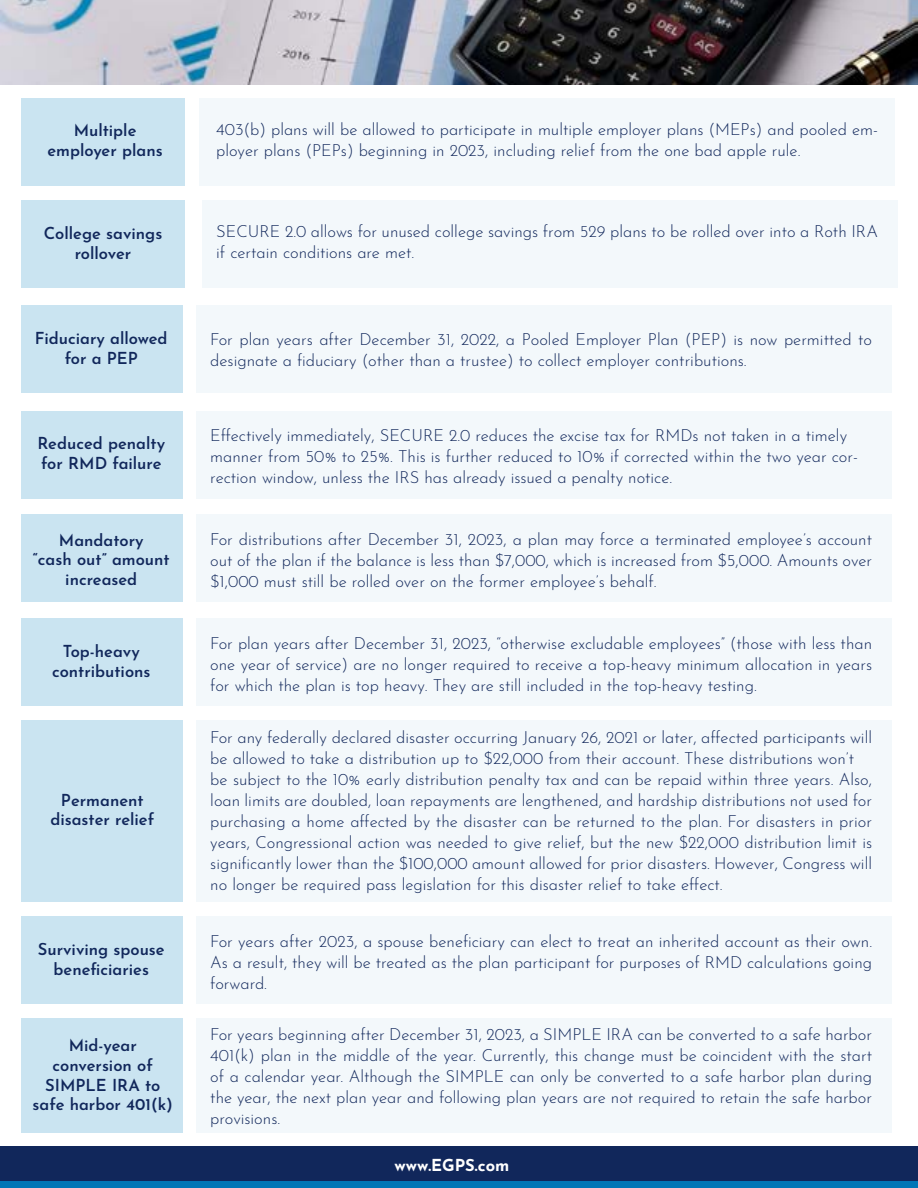
<style>
.page{position:relative;width:918px;height:1188px;background:#fff}
.page>*{position:absolute;margin:0;border:0;box-sizing:border-box;transform-origin:0 0}
.t1{font:300 16.5px/21px "Josefin Sans";color:#11275b}
.t2{font:600 16.5px/19.8px "Josefin Sans";color:#11275b;text-align:center}
.t3{font:700 16.5px "Josefin Sans";color:#fff}
</style>
<div class="page">
<img style="left:0;top:0;width:918px;height:84px">
<div style="left:0;top:1146px;width:918px;height:42px;background:#11275b"></div>
<div style="left:0;top:1182px;width:918px;height:6px;background:#0076b6"></div>
<div style="left:196px;top:306px;width:696px;height:87px;background:#f3f8fb"></div>
<div style="left:22px;top:306px;width:161px;height:87px;background:#cae4f1"></div>
<div style="left:196px;top:411px;width:696px;height:88px;background:#f3f8fb"></div>
<div style="left:22px;top:411px;width:161px;height:88px;background:#cae4f1"></div>
<div style="left:196px;top:514px;width:696px;height:88px;background:#f3f8fb"></div>
<div style="left:22px;top:514px;width:161px;height:88px;background:#cae4f1"></div>
<div style="left:196px;top:618px;width:696px;height:88px;background:#f3f8fb"></div>
<div style="left:22px;top:618px;width:161px;height:88px;background:#cae4f1"></div>
<div style="left:196px;top:720px;width:696px;height:182px;background:#f3f8fb"></div>
<div style="left:22px;top:720px;width:161px;height:182px;background:#cae4f1"></div>
<div style="left:196px;top:916px;width:696px;height:88px;background:#f3f8fb"></div>
<div style="left:22px;top:916px;width:161px;height:88px;background:#cae4f1"></div>
<div style="left:196px;top:1019px;width:696px;height:114px;background:#f3f8fb"></div>
<div style="left:22px;top:1019px;width:161px;height:114px;background:#cae4f1"></div>
<div style="left:199px;top:98px;width:696px;height:88px;background:#f3f8fb"></div>
<div style="left:22px;top:98px;width:163px;height:88px;background:#cae4f1"></div>
<div style="left:202px;top:200px;width:696px;height:88px;background:#f3f8fb"></div>
<div style="left:22px;top:200px;width:163px;height:88px;background:#cae4f1"></div>
<p class="t2" style="left:47px;top:118px;width:117px">Multiple employer plans</p>
<p class="t2" style="left:44px;top:221px;width:120px">College savings rollover</p>
<p class="t1" style="left:216px;top:117px;width:663px">403(b) plans will be allowed to participate in multiple employer plans (MEPs) and pooled em&shy;ployer plans (PEPs) beginning in 2023, including relief from the one bad apple rule.</p>
<p class="t1" style="left:216px;top:219px;width:663px">SECURE 2.0 allows for unused college savings from 529 plans to be rolled over into a Roth IRA if certain conditions are met.</p>
<p class="t2" style="left:35px;top:326px;width:134px">Fiduciary allowed for a PEP</p>
<p class="t1" style="left:210px;top:327px;width:663px">For plan years after December 31, 2022, a Pooled Employer Plan (PEP) is now permitted to designate a fiduciary (other than a trustee) to collect employer contributions.</p>
<p class="t2" style="left:38px;top:432px;width:129px;text-align:left">Reduced penalty for RMD failure</p>
<p class="t1" style="left:210px;top:424px;width:649px">Effectively immediately, SECURE 2.0 reduces the excise tax for RMDs not taken in a timely manner from 50% to 25%. This is further reduced to 10% if corrected within the two year cor&shy;rection window, unless the IRS has already issued a penalty notice.</p>
<p class="t2" style="left:33px;top:528px;width:138px">Mandatory<br>“cash out” amount increased</p>
<p class="t1" style="left:210px;top:527px;width:663px;text-align:justify">For distributions after December 31, 2023, a plan may force a terminated employee’s account out of the plan if the balance is less than $7,000, which is increased from $5,000. Amounts over $1,000 must still be rolled over on the former employee’s behalf.</p>
<p class="t2" style="left:52px;top:639px;width:100px">Top-heavy contributions</p>
<p class="t1" style="left:210px;top:631px;width:663px;text-align:justify">For plan years after December 31, 2023, “otherwise excludable employees” (those with less than one year of service) are no longer required to receive a top-heavy minimum allocation in years for which the plan is top heavy. They are still included in the top-heavy testing.</p>
<p class="t2" style="left:50px;top:788px;width:105px">Permanent disaster relief</p>
<p class="t1" style="left:210px;top:726px;width:663px">For any federally declared disaster occurring January 26, 2021 or later, affected participants will be allowed to take a distribution up to $22,000 from their account. These distributions won’t be subject to the 10% early distribution penalty tax and can be repaid within three years. Also, loan limits are doubled, loan repayments are lengthened, and hardship distributions not used for purchasing a home affected by the disaster can be returned to the plan. For disasters in prior years, Congressional action was needed to give relief, but the new $22,000 distribution limit is significantly lower than the $100,000 amount allowed for prior disasters. However, Congress will no longer be required pass legislation for this disaster relief to take effect.</p>
<p class="t2" style="left:38px;top:937px;width:128px">Surviving spouse beneficiaries</p>
<p class="t1" style="left:210px;top:929px;width:663px;text-align:justify">For years after 2023, a spouse beneficiary can elect to treat an inherited account as their own.<br>As a result, they will be treated as the plan participant for purposes of RMD calculations going forward.</p>
<p class="t2" style="left:33px;top:1033px;width:142px">Mid-year conversion of<br>SIMPLE IRA to safe harbor 401(k)</p>
<p class="t1" style="left:210px;top:1022px;width:663px;text-align:justify">For years beginning after December 31, 2023, a SIMPLE IRA can be converted to a safe harbor 401(k) plan in the middle of the year. Currently, this change must be coincident with the start of a calendar year. Although the SIMPLE can only be converted to a safe harbor plan during the year, the next plan year and following plan years are not required to retain the safe harbor provisions.</p>
<p class="t3" style="left:395px;top:1150px;width:116px">www.EGPS.com</p>
</div>
